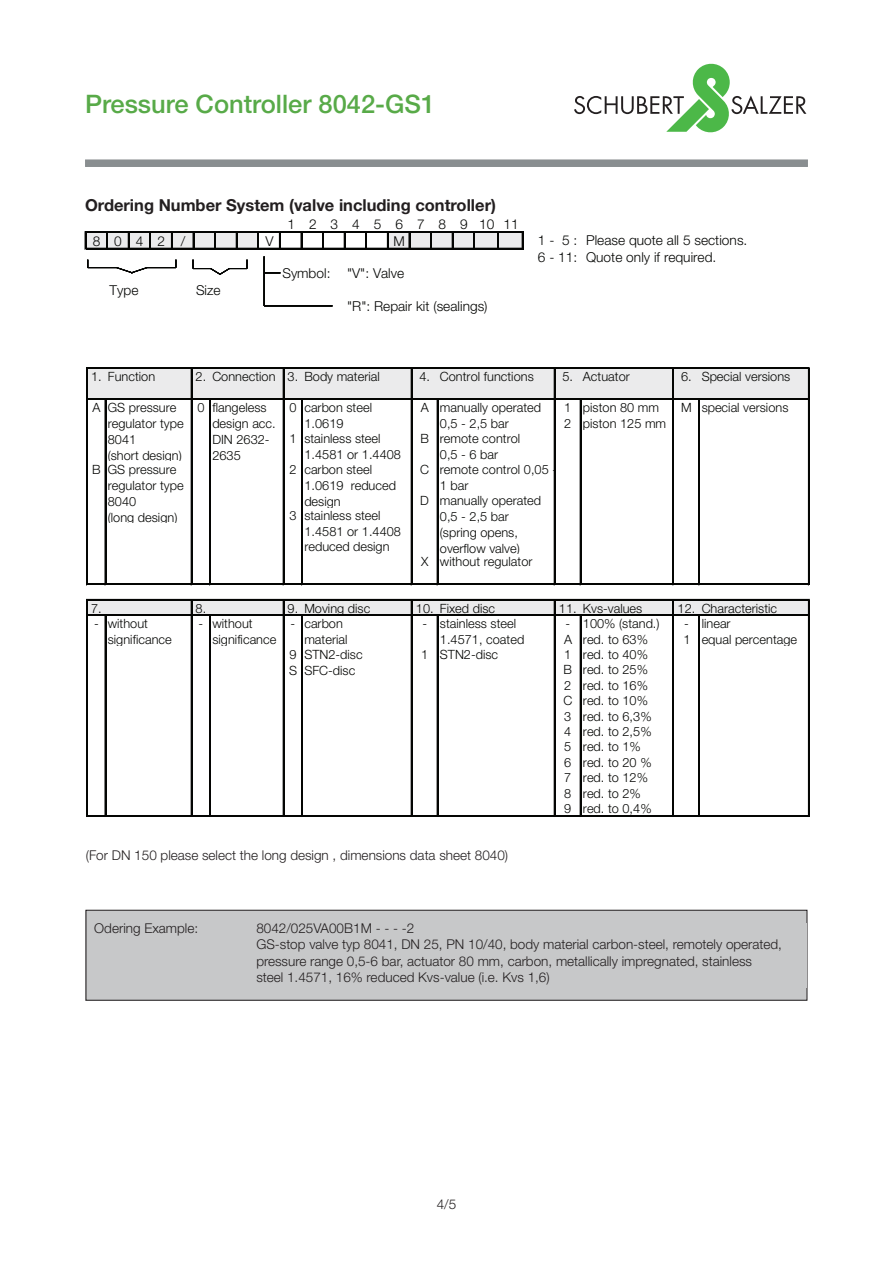
<style>
.page{position:relative;width:893px;height:1263px;background:#fff}
.page>*{position:absolute;margin:0;border:0;box-sizing:border-box;transform-origin:0 0}
.t1{font:500 25.5px "Helvetica Neue LT Std";color:#58aa48}
.t2{font:700 16.5px "Helvetica Neue LT Std";color:#231f20}
.t3{font:300 13.65px/16.5px "Helvetica Neue LT Std";letter-spacing:.005em;color:#040503}
.t4{font:300 13.65px "Helvetica Neue LT Std";letter-spacing:1.025em;color:#040503}
.t5{font:300 13.5px/16.5px "Helvetica Neue LT Std";color:#231f20}
.t6{font:300 12.75px/16px "Helvetica Neue LT Std";letter-spacing:.005em;color:#040503}
</style>
<div class="page">
<div style="left:85px;top:159px;width:723px;height:8px;background:#898e90;border:2px solid #898e90"></div>
<svg style="left:574px;top:64px;width:232px;height:68px"></svg>
<div style="left:86px;top:910px;width:721px;height:90px;background:#c7c8c9"></div>
<div style="left:86px;top:910px;width:721px;height:90px;border:1px solid #231f20"></div>
<div style="left:94px;top:923px;width:713px;height:64px;background:#c7c8c9"></div>
<div style="left:86px;top:232px;width:172px;height:17px;background:#ebebec"></div>
<div style="left:388px;top:232px;width:135px;height:17px;background:#ebebec"></div>
<svg style="left:85px;top:232px;width:1px;height:17px"></svg>
<svg style="left:106px;top:233px;width:2px;height:15px"></svg>
<svg style="left:128px;top:233px;width:1px;height:15px"></svg>
<svg style="left:150px;top:233px;width:1px;height:15px"></svg>
<svg style="left:171px;top:233px;width:2px;height:15px"></svg>
<svg style="left:193px;top:233px;width:1px;height:15px"></svg>
<svg style="left:214px;top:233px;width:2px;height:15px"></svg>
<svg style="left:236px;top:233px;width:1px;height:15px"></svg>
<svg style="left:258px;top:233px;width:1px;height:15px"></svg>
<svg style="left:279px;top:233px;width:1px;height:15px"></svg>
<svg style="left:301px;top:233px;width:1px;height:15px"></svg>
<svg style="left:322px;top:233px;width:2px;height:15px"></svg>
<svg style="left:344px;top:233px;width:1px;height:15px"></svg>
<svg style="left:365px;top:233px;width:2px;height:15px"></svg>
<svg style="left:387px;top:233px;width:1px;height:15px"></svg>
<svg style="left:409px;top:233px;width:1px;height:15px"></svg>
<svg style="left:430px;top:233px;width:2px;height:15px"></svg>
<svg style="left:452px;top:233px;width:1px;height:15px"></svg>
<svg style="left:473px;top:233px;width:2px;height:15px"></svg>
<svg style="left:498px;top:233px;width:1px;height:15px"></svg>
<svg style="left:522px;top:233px;width:1px;height:15px"></svg>
<hr style="left:86px;top:231px;width:437px;height:1px;background:#040503">
<hr style="left:86px;top:232px;width:437px;height:1px;background:#040503">
<hr style="left:86px;top:248px;width:437px;height:1px;background:#040503">
<hr style="left:264px;top:256px;width:1px;height:50px;background:#040503">
<svg style="left:265px;top:272px;width:15px;height:1px"></svg>
<svg style="left:193px;top:260px;width:55px;height:15px"></svg>
<svg style="left:87px;top:260px;width:90px;height:14px"></svg>
<hr style="left:264px;top:305px;width:68px;height:1px;background:#040503">
<div style="left:88px;top:369px;width:721px;height:30px;background:#ebebec"></div>
<div style="left:88px;top:600px;width:721px;height:15px;background:#ebebec"></div>
<hr style="left:86px;top:368px;width:1px;height:217px;background:#040503">
<hr style="left:87px;top:368px;width:1px;height:217px;background:#040503">
<hr style="left:191px;top:369px;width:1px;height:216px;background:#040503">
<hr style="left:283px;top:369px;width:1px;height:216px;background:#040503">
<hr style="left:411px;top:369px;width:1px;height:216px;background:#040503">
<hr style="left:554px;top:369px;width:1px;height:216px;background:#040503">
<hr style="left:673px;top:369px;width:1px;height:216px;background:#040503">
<hr style="left:808px;top:369px;width:1px;height:216px;background:#040503">
<hr style="left:105px;top:400px;width:1px;height:185px;background:#040503">
<hr style="left:209px;top:400px;width:1px;height:185px;background:#040503">
<hr style="left:210px;top:400px;width:1px;height:185px;background:#040503">
<hr style="left:301px;top:400px;width:1px;height:185px;background:#040503">
<hr style="left:302px;top:400px;width:1px;height:185px;background:#040503">
<hr style="left:437px;top:400px;width:1px;height:185px;background:#040503">
<hr style="left:580px;top:400px;width:1px;height:185px;background:#040503">
<hr style="left:699px;top:400px;width:1px;height:185px;background:#040503">
<hr style="left:86px;top:599px;width:1px;height:217px;background:#040503">
<hr style="left:87px;top:599px;width:1px;height:217px;background:#040503">
<hr style="left:191px;top:600px;width:1px;height:216px;background:#040503">
<hr style="left:283px;top:600px;width:1px;height:216px;background:#040503">
<hr style="left:411px;top:600px;width:1px;height:216px;background:#040503">
<hr style="left:554px;top:600px;width:1px;height:216px;background:#040503">
<hr style="left:673px;top:600px;width:1px;height:216px;background:#040503">
<hr style="left:808px;top:600px;width:1px;height:216px;background:#040503">
<hr style="left:105px;top:616px;width:1px;height:200px;background:#040503">
<hr style="left:209px;top:616px;width:1px;height:200px;background:#040503">
<hr style="left:210px;top:616px;width:1px;height:200px;background:#040503">
<hr style="left:301px;top:616px;width:1px;height:200px;background:#040503">
<hr style="left:302px;top:616px;width:1px;height:200px;background:#040503">
<hr style="left:437px;top:616px;width:1px;height:200px;background:#040503">
<hr style="left:580px;top:616px;width:1px;height:200px;background:#040503">
<hr style="left:699px;top:616px;width:1px;height:200px;background:#040503">
<hr style="left:88px;top:368px;width:721px;height:1px;background:#040503">
<hr style="left:88px;top:398px;width:721px;height:1px;background:#040503">
<hr style="left:88px;top:399px;width:721px;height:1px;background:#040503">
<hr style="left:88px;top:584px;width:721px;height:1px;background:#040503">
<hr style="left:88px;top:599px;width:721px;height:1px;background:#040503">
<hr style="left:88px;top:614px;width:721px;height:1px;background:#040503">
<hr style="left:88px;top:615px;width:721px;height:1px;background:#040503">
<hr style="left:88px;top:815px;width:721px;height:1px;background:#040503">
<h1 class="t1" style="left:85px;top:89px;width:352px">Pressure Controller 8042-GS1</h1>
<p class="t2" style="left:85px;top:195px;width:412px">Ordering Number System (valve including controller)</p>
<p class="t4" style="left:287px;top:216px;width:233px">1234567891011</p>
<p class="t3" style="left:93px;top:232px;width:94px">8042 /</p>
<p class="t3" style="left:266px;top:232px;width:10px">V</p>
<p class="t3" style="left:393px;top:232px;width:13px">M</p>
<p class="t3" style="left:538px;top:232px;width:211px">1 - 5 : Please quote all 5 sections.<br>6 - 11: Quote only if required.</p>
<p class="t3" style="left:282px;top:265px;width:123px">Symbol: "V": Valve</p>
<p class="t3" style="left:110px;top:281px;width:30px">Type</p>
<p class="t3" style="left:196px;top:281px;width:26px">Size</p>
<p class="t3" style="left:347px;top:298px;width:142px">"R": Repair kit (sealings)</p>
<p class="t6" style="left:91px;top:368px;width:66px">1. Function</p>
<p class="t6" style="left:196px;top:368px;width:186px">2. Connection 3. Body material</p>
<p class="t6" style="left:419px;top:368px;width:116px">4. Control functions</p>
<p class="t6" style="left:562px;top:368px;width:69px">5. Actuator</p>
<p class="t6" style="left:681px;top:368px;width:111px">6. Special versions</p>
<p class="t6" style="left:92px;top:399px;width:10px">A</p>
<p class="t6" style="left:197px;top:399px;width:9px">0</p>
<p class="t6" style="left:289px;top:399px;width:9px">0</p>
<p class="t6" style="left:421px;top:399px;width:10px">A</p>
<p class="t6" style="left:564px;top:399px;width:96px">1 piston 80 mm</p>
<p class="t6" style="left:681px;top:399px;width:109px">M special versions</p>
<p class="t6" style="left:564px;top:415px;width:103px">2 piston 125 mm</p>
<p class="t6" style="left:289px;top:430px;width:9px">1</p>
<p class="t6" style="left:420px;top:430px;width:10px">B</p>
<p class="t6" style="left:92px;top:461px;width:10px">B</p>
<p class="t6" style="left:289px;top:461px;width:9px">2</p>
<p class="t6" style="left:420px;top:461px;width:10px">C</p>
<p class="t6" style="left:420px;top:492px;width:10px">D</p>
<p class="t6" style="left:304px;top:508px;width:98px;line-height:15.5px;text-indent:-15px">3 stainless steel<br>1.4581 or 1.4408 reduced design</p>
<p class="t6" style="left:421px;top:554px;width:113px">X without regulator</p>
<p class="t6" style="left:91px;top:600px;width:12px">7.</p>
<p class="t6" style="left:196px;top:600px;width:12px">8.</p>
<p class="t6" style="left:288px;top:600px;width:84px">9. Moving disc</p>
<p class="t6" style="left:416px;top:600px;width:81px">10. Fixed disc</p>
<p class="t6" style="left:559px;top:600px;width:85px">11. Kvs-values</p>
<p class="t6" style="left:678px;top:600px;width:101px">12. Characteristic</p>
<p class="t6" style="left:94px;top:615px;width:56px">- without</p>
<p class="t6" style="left:199px;top:615px;width:56px">- without</p>
<p class="t6" style="left:291px;top:615px;width:54px">- carbon</p>
<p class="t6" style="left:422px;top:615px;width:95px">- stainless steel</p>
<p class="t6" style="left:565px;top:615px;width:96px">- 100% (stand.)</p>
<p class="t6" style="left:684px;top:615px;width:48px">- linear</p>
<p class="t6" style="left:108px;top:631px;width:65px">significance</p>
<p class="t6" style="left:212px;top:631px;width:65px">significance</p>
<p class="t6" style="left:304px;top:631px;width:45px">material</p>
<p class="t6" style="left:440px;top:631px;width:86px">1.4571, coated</p>
<p class="t6" style="left:564px;top:631px;width:85px">A red. to 63%</p>
<p class="t6" style="left:683px;top:631px;width:115px">1 equal percentage</p>
<p class="t6" style="left:289px;top:646px;width:75px">9 STN2-disc</p>
<p class="t6" style="left:421px;top:646px;width:78px">1 STN2-disc</p>
<p class="t6" style="left:564px;top:646px;width:85px">1 red. to 40%</p>
<p class="t6" style="left:289px;top:662px;width:68px">S SFC-disc</p>
<p class="t6" style="left:563px;top:662px;width:90px;line-height:15.5px">B red. to 25%<br>2 red. to 16%<br>C red. to 10%<br>3 red. to 6,3%<br>4 red. to 2,5%<br>5 red. to 1%<br>6 red. to 20 %<br>7 red. to 12%<br>8 red. to 2%<br>9 red. to 0,4%</p>
<p class="t6" style="left:108px;top:399px;width:77px">GS pressure regulator type<br>8041<br>(short design)</p>
<p class="t6" style="left:108px;top:461px;width:77px">GS pressure regulator type<br>8040<br>(long design)</p>
<p class="t6" style="left:304px;top:461px;width:93px">carbon steel<br>1.0619 reduced design</p>
<p class="t6" style="left:212px;top:399px;width:65px">flangeless design acc.<br>DIN 2632-<br>2635</p>
<p class="t6" style="left:304px;top:399px;width:69px">carbon steel<br>1.0619</p>
<p class="t6" style="left:440px;top:399px;width:103px">manually operated<br>0,5 - 2,5 bar</p>
<p class="t6" style="left:440px;top:430px;width:82px">remote control<br>0,5 - 6 bar</p>
<p class="t6" style="left:304px;top:430px;width:98px">stainless steel<br>1.4581 or 1.4408</p>
<p class="t6" style="left:440px;top:461px;width:119px">remote control 0,05 -<br>1 bar</p>
<p class="t6" style="left:440px;top:492px;width:103px">manually operated<br>0,5 - 2,5 bar (spring opens, overflow valve)</p>
<p class="t5" style="left:86px;top:847px;width:424px">(For DN 150 please select the long design , dimensions data sheet 8040)</p>
<p class="t5" style="left:94px;top:919px;width:105px">Odering Example:</p>
<p class="t5" style="left:256px;top:919px;width:527px">8042/025VA00B1M - - - -2<br>GS-stop valve typ 8041, DN 25, PN 10/40, body material carbon-steel, remotely operated, pressure range 0,5-6 bar, actuator 80 mm, carbon, metallically impregnated, stainless steel 1.4571, 16% reduced Kvs-value (i.e. Kvs 1,6)</p>
<p class="t5" style="left:437px;top:1195px;width:21px">4/5</p>
</div>
